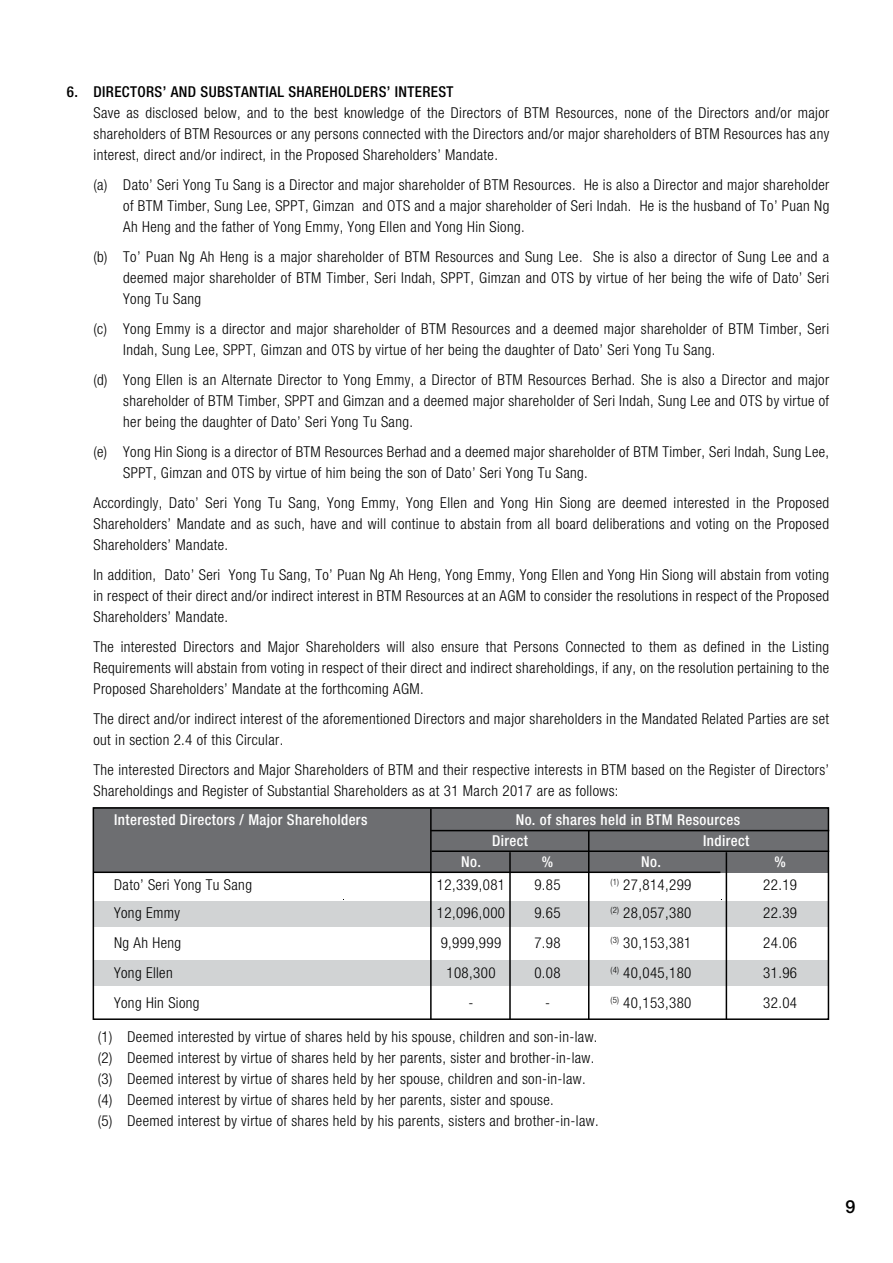
<style>
.page{position:relative;width:893px;height:1263px;background:#fff}
.page>*{position:absolute;margin:0;border:0;box-sizing:border-box;transform-origin:0 0}
.t1{font:500 18px "Helvetica Neue";color:#000}
.t2{font:300 condensed 15px/21px "Helvetica Neue";letter-spacing:.025em;color:#000;text-align:justify}
.t3{font:500 condensed 15px/21px "Helvetica Neue";letter-spacing:.025em;color:#fff}
.t4{font:500 condensed 15px "Helvetica Neue";letter-spacing:.025em;color:#000}
</style>
<div class="page">
<div style="left:93px;top:807px;width:736px;height:66px;background:#6d6e71"></div>
<div style="left:93px;top:901px;width:736px;height:25px;background:#d1d3d4"></div>
<div style="left:93px;top:960px;width:736px;height:25px;background:#d1d3d4"></div>
<div style="left:93px;top:807px;width:736px;height:213px;border:2px solid #000"></div>
<hr style="left:430px;top:809px;width:2px;height:210px;background:#000">
<hr style="left:509px;top:852px;width:2px;height:167px;background:#000">
<hr style="left:726px;top:852px;width:1px;height:167px;background:#000">
<hr style="left:588px;top:830px;width:1px;height:189px;background:#000">
<hr style="left:431px;top:830px;width:398px;height:1px;background:#000">
<hr style="left:432px;top:850px;width:397px;height:2px;background:#000">
<hr style="left:94px;top:871px;width:626px;height:2px;background:#000">
<p class="t4" style="left:67px;top:83px;width:388px">6. DIRECTORS’ AND SUBSTANTIAL SHAREHOLDERS’ INTEREST</p>
<p class="t2" style="left:94px;top:102px;width:737px">Save as disclosed below, and to the best knowledge of the Directors of BTM Resources, none of the Directors and/or major shareholders of BTM Resources or any persons connected with the Directors and/or major shareholders of BTM Resources has any interest, direct and/or indirect, in the Proposed Shareholders’ Mandate.</p>
<p class="t2" style="left:123px;top:174px;width:707px;text-indent:-30px">(a) Dato’ Seri Yong Tu Sang is a Director and major shareholder of BTM Resources. He is also a Director and major shareholder of BTM Timber, Sung Lee, SPPT, Gimzan and OTS and a major shareholder of Seri Indah. He is the husband of To’ Puan Ng Ah Heng and the father of Yong Emmy, Yong Ellen and Yong Hin Siong.</p>
<p class="t2" style="left:123px;top:246px;width:707px;text-indent:-30px">(b) To’ Puan Ng Ah Heng is a major shareholder of BTM Resources and Sung Lee. She is also a director of Sung Lee and a deemed major shareholder of BTM Timber, Seri Indah, SPPT, Gimzan and OTS by virtue of her being the wife of Dato’ Seri Yong Tu Sang</p>
<p class="t2" style="left:123px;top:318px;width:707px;text-indent:-30px">(c) Yong Emmy is a director and major shareholder of BTM Resources and a deemed major shareholder of BTM Timber, Seri<br>Indah, Sung Lee, SPPT, Gimzan and OTS by virtue of her being the daughter of Dato’ Seri Yong Tu Sang.</p>
<p class="t2" style="left:123px;top:369px;width:707px;text-indent:-30px">(d) Yong Ellen is an Alternate Director to Yong Emmy, a Director of BTM Resources Berhad. She is also a Director and major shareholder of BTM Timber, SPPT and Gimzan and a deemed major shareholder of Seri Indah, Sung Lee and OTS by virtue of her being the daughter of Dato’ Seri Yong Tu Sang.</p>
<p class="t2" style="left:123px;top:441px;width:707px;text-indent:-30px">(e) Yong Hin Siong is a director of BTM Resources Berhad and a deemed major shareholder of BTM Timber, Seri Indah, Sung Lee,<br>SPPT, Gimzan and OTS by virtue of him being the son of Dato’ Seri Yong Tu Sang.</p>
<p class="t2" style="left:93px;top:492px;width:737px">Accordingly, Dato’ Seri Yong Tu Sang, Yong Emmy, Yong Ellen and Yong Hin Siong are deemed interested in the Proposed Shareholders’ Mandate and as such, have and will continue to abstain from all board deliberations and voting on the Proposed Shareholders’ Mandate.</p>
<p class="t2" style="left:93px;top:564px;width:737px">In addition, Dato’ Seri Yong Tu Sang, To’ Puan Ng Ah Heng, Yong Emmy, Yong Ellen and Yong Hin Siong will abstain from voting in respect of their direct and/or indirect interest in BTM Resources at an AGM to consider the resolutions in respect of the Proposed Shareholders’ Mandate.</p>
<p class="t2" style="left:93px;top:636px;width:737px">The interested Directors and Major Shareholders will also ensure that Persons Connected to them as defined in the Listing Requirements will abstain from voting in respect of their direct and indirect shareholdings, if any, on the resolution pertaining to the Proposed Shareholders’ Mandate at the forthcoming AGM.</p>
<p class="t2" style="left:93px;top:708px;width:737px">The direct and/or indirect interest of the aforementioned Directors and major shareholders in the Mandated Related Parties are set out in section 2.4 of this Circular.</p>
<p class="t2" style="left:93px;top:759px;width:737px">The interested Directors and Major Shareholders of BTM and their respective interests in BTM based on the Register of Directors’<br>Shareholdings and Register of Substantial Shareholders as at 31 March 2017 are as follows:</p>
<p class="t3" style="left:114px;top:809px;width:255px">Interested Directors / Major Shareholders</p>
<p class="t3" style="left:492px;top:809px;width:250px;text-indent:24px">No. of shares held in BTM Resources<br>Direct</p>
<p class="t3" style="left:703px;top:830px;width:48px">Indirect</p>
<p class="t3" style="left:461px;top:851px;width:21px">No.</p>
<p class="t3" style="left:542px;top:851px;width:13px">%</p>
<p class="t3" style="left:641px;top:851px;width:21px">No.</p>
<p class="t3" style="left:774px;top:851px;width:13px">%</p>
<p class="t2" style="left:114px;top:874px;width:139px">Dato’ Seri Yong Tu Sang</p>
<p class="t2" style="left:437px;top:874px;width:70px">12,339,081</p>
<p class="t2" style="left:534px;top:874px;width:28px">9.85</p>
<p class="t2" style="left:611px;top:874px;width:82px"><sup>(1)</sup> 27,814,299</p>
<p class="t2" style="left:763px;top:874px;width:35px">22.19</p>
<p class="t2" style="left:114px;top:902px;width:67px">Yong Emmy</p>
<p class="t2" style="left:437px;top:902px;width:70px">12,096,000</p>
<p class="t2" style="left:534px;top:902px;width:28px">9.65</p>
<p class="t2" style="left:611px;top:902px;width:82px"><sup>(2)</sup> 28,057,380</p>
<p class="t2" style="left:763px;top:902px;width:35px">22.39</p>
<p class="t2" style="left:114px;top:932px;width:68px">Ng Ah Heng</p>
<p class="t2" style="left:441px;top:932px;width:62px">9,999,999</p>
<p class="t2" style="left:534px;top:932px;width:28px">7.98</p>
<p class="t2" style="left:611px;top:932px;width:82px"><sup>(3)</sup> 30,153,381</p>
<p class="t2" style="left:763px;top:932px;width:35px">24.06</p>
<p class="t2" style="left:114px;top:962px;width:60px">Yong Ellen</p>
<p class="t2" style="left:446px;top:962px;width:51px">108,300</p>
<p class="t2" style="left:534px;top:962px;width:28px">0.08</p>
<p class="t2" style="left:611px;top:962px;width:82px"><sup>(4)</sup> 40,045,180</p>
<p class="t2" style="left:763px;top:962px;width:35px">31.96</p>
<p class="t2" style="left:114px;top:992px;width:87px">Yong Hin Siong</p>
<p class="t2" style="left:468px;top:992px;width:6px">-</p>
<p class="t2" style="left:545px;top:992px;width:6px">-</p>
<p class="t2" style="left:611px;top:992px;width:82px"><sup>(5)</sup> 40,153,380</p>
<p class="t2" style="left:763px;top:992px;width:35px">32.04</p>
<p class="t2" style="left:98px;top:1026px;width:502px;text-align:left">(1) Deemed interested by virtue of shares held by his spouse, children and son-in-law. (2) Deemed interest by virtue of shares held by her parents, sister and brother-in-law. (3) Deemed interest by virtue of shares held by her spouse, children and son-in-law. (4) Deemed interest by virtue of shares held by her parents, sister and spouse.<br>(5) Deemed interest by virtue of shares held by his parents, sisters and brother-in-law.</p>
<p class="t1" style="left:845px;top:1196px;width:12px">9</p>
</div>
